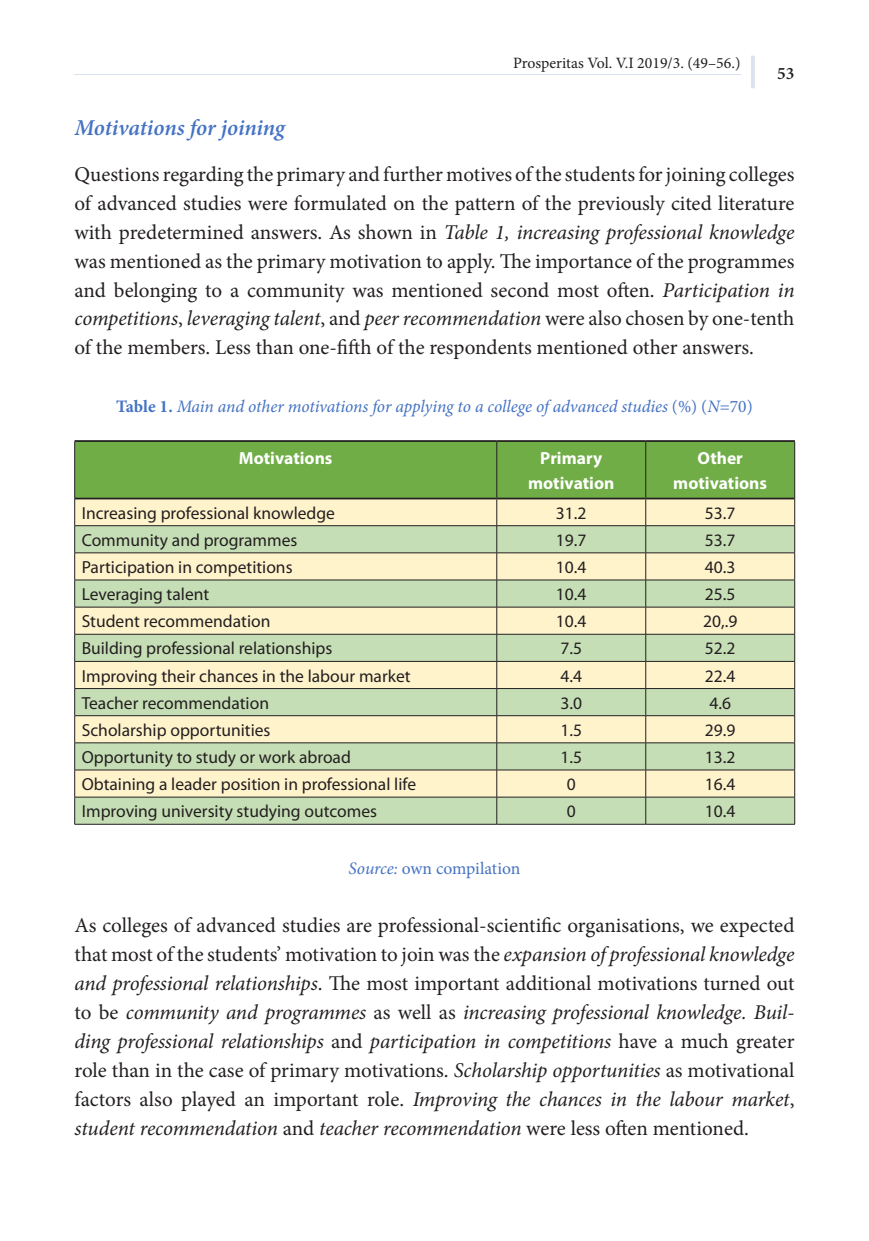
<style>
.page{position:relative;width:869px;height:1241px;background:#fff}
.page>*{position:absolute;margin:0;border:0;box-sizing:border-box;transform-origin:0 0}
.Másodlagos_cím{font:italic 600 22.75px "Minion Pro";letter-spacing:-.005em;color:#4472c4}
.kenyér_tompa{font:21px/28.9px "Minion Pro";letter-spacing:-.005em;color:#231f20;text-align:justify}
.t1{font:17.5px "Myriad Pro";color:#231f20}
.Táblacím{font:italic 17.5px "Minion Pro";letter-spacing:-.01em;color:#4472c4}
.t2{font:700 17.5px/24.5px "Myriad Pro";color:#fff;text-align:center}
.Forrás{font:17.5px "Minion Pro";letter-spacing:-.005em;color:#4472c4}
.t3{font:600 17.5px "Minion Pro";color:#231f20}
.t4{font:15.75px "Minion Pro";color:#231f20}
.s1{font-style:italic}
.s2{font-weight:700;font-style:normal}
.s3{font-style:normal}
</style>
<div class="page">
<hr style="left:74px;top:74px;width:666px;height:1px;background:#dae3f3">
<svg style="left:751px;top:56px;width:3px;height:32px"></svg>
<hr style="left:74px;top:440px;width:422px;height:2px;background:#231f20">
<hr style="left:496px;top:440px;width:149px;height:2px;background:#231f20">
<hr style="left:645px;top:440px;width:149px;height:2px;background:#231f20">
<hr style="left:74px;top:823px;width:422px;height:1px;background:#231f20">
<hr style="left:496px;top:823px;width:149px;height:1px;background:#231f20">
<svg style="left:74px;top:441px;width:721px;height:382px;background:#c9d7a8"></svg>
<hr style="left:645px;top:823px;width:149px;height:1px;background:#231f20">
<p class="t4" style="left:513px;top:53px;width:229px">Prosperitas Vol. V.I 2019/3. (49–56.)</p>
<p class="t3" style="left:776px;top:61px;width:19px">53</p>
<p class="Másodlagos_cím" style="left:74px;top:112px;width:212px">Motivations for joining</p>
<p class="kenyér_tompa" style="left:74px;top:160px;width:721px">Questions regarding the primary and further motives of the students for joining colleges of advanced studies were formulated on the pattern of the previously cited literature with predetermined answers. As shown in <span class="s1">Table 1, increasing professional knowledge </span>was mentioned as the primary motivation to apply. The importance of the programmes and belonging to a community was mentioned second most often. <span class="s1">Participation in competitions</span>, <span class="s1">leveraging talent</span>, and <span class="s1">peer recommendation</span> were also chosen by one-tenth of the members. Less than one-fifth of the respondents mentioned other answers.</p>
<p class="Táblacím" style="left:116px;top:394px;width:637px"><span class="s2">Table 1.</span> Main and other motivations for applying to a college of advanced studies <span class="s3">(%) (</span>N<span class="s3">=70)</span></p>
<p class="t2" style="left:239px;top:445px;width:95px">Motivations</p>
<p class="t2" style="left:528px;top:445px;width:88px">Primary motivation</p>
<p class="t2" style="left:673px;top:445px;width:95px">Other motivations</p>
<p class="t1" style="left:82px;top:502px;width:255px">Increasing professional knowledge</p>
<p class="t1" style="left:555px;top:502px;width:32px">31.2</p>
<p class="t1" style="left:704px;top:502px;width:32px">53.7</p>
<p class="t1" style="left:82px;top:529px;width:217px">Community and programmes</p>
<p class="t1" style="left:555px;top:529px;width:32px">19.7</p>
<p class="t1" style="left:704px;top:529px;width:32px">53.7</p>
<p class="t1" style="left:82px;top:556px;width:212px">Participation in competitions</p>
<p class="t1" style="left:555px;top:556px;width:32px">10.4</p>
<p class="t1" style="left:704px;top:556px;width:32px">40.3</p>
<p class="t1" style="left:82px;top:583px;width:129px">Leveraging talent</p>
<p class="t1" style="left:555px;top:583px;width:32px">10.4</p>
<p class="t1" style="left:704px;top:583px;width:32px">25.5</p>
<p class="t1" style="left:82px;top:610px;width:190px">Student recommendation</p>
<p class="t1" style="left:555px;top:610px;width:32px">10.4</p>
<p class="t1" style="left:702px;top:610px;width:36px">20,.9</p>
<p class="t1" style="left:82px;top:637px;width:252px">Building professional relationships</p>
<p class="t1" style="left:560px;top:637px;width:23px">7.5</p>
<p class="t1" style="left:704px;top:637px;width:32px">52.2</p>
<p class="t1" style="left:82px;top:664px;width:330px">Improving their chances in the labour market</p>
<p class="t1" style="left:560px;top:664px;width:23px">4.4</p>
<p class="t1" style="left:704px;top:664px;width:32px">22.4</p>
<p class="t1" style="left:82px;top:692px;width:189px">Teacher recommendation</p>
<p class="t1" style="left:560px;top:692px;width:23px">3.0</p>
<p class="t1" style="left:709px;top:692px;width:23px">4.6</p>
<p class="t1" style="left:82px;top:719px;width:190px">Scholarship opportunities</p>
<p class="t1" style="left:560px;top:719px;width:23px">1.5</p>
<p class="t1" style="left:704px;top:719px;width:32px">29.9</p>
<p class="t1" style="left:82px;top:746px;width:270px">Opportunity to study or work abroad</p>
<p class="t1" style="left:560px;top:746px;width:23px">1.5</p>
<p class="t1" style="left:704px;top:746px;width:32px">13.2</p>
<p class="t1" style="left:82px;top:773px;width:336px">Obtaining a leader position in professional life</p>
<p class="t1" style="left:566px;top:773px;width:10px">0</p>
<p class="t1" style="left:704px;top:773px;width:32px">16.4</p>
<p class="t1" style="left:82px;top:800px;width:297px">Improving university studying outcomes</p>
<p class="t1" style="left:566px;top:800px;width:10px">0</p>
<p class="t1" style="left:704px;top:800px;width:32px">10.4</p>
<p class="Forrás" style="left:348px;top:857px;width:173px"><span class="s1">Source:</span> own compilation</p>
<p class="kenyér_tompa" style="left:74px;top:911px;width:721px">As colleges of advanced studies are professional-scientific organisations, we expected that most of the students’ motivation to join was the <span class="s1">expansion of professional knowledge and professional relationships</span>. The most important additional motivations turned out to be <span class="s1">community and programmes</span> as well as <span class="s1">increasing professional knowledge. Buil&shy;ding professional relationships</span> and <span class="s1">participation in competitions</span> have a much greater role than in the case of primary motivations. <span class="s1">Scholarship opportunities</span> as motivational factors also played an important role. <span class="s1">Improving the chances in the labour market</span>, <span class="s1">student recommendation</span> and <span class="s1">teacher recommendation</span> were less often mentioned.</p>
</div>
